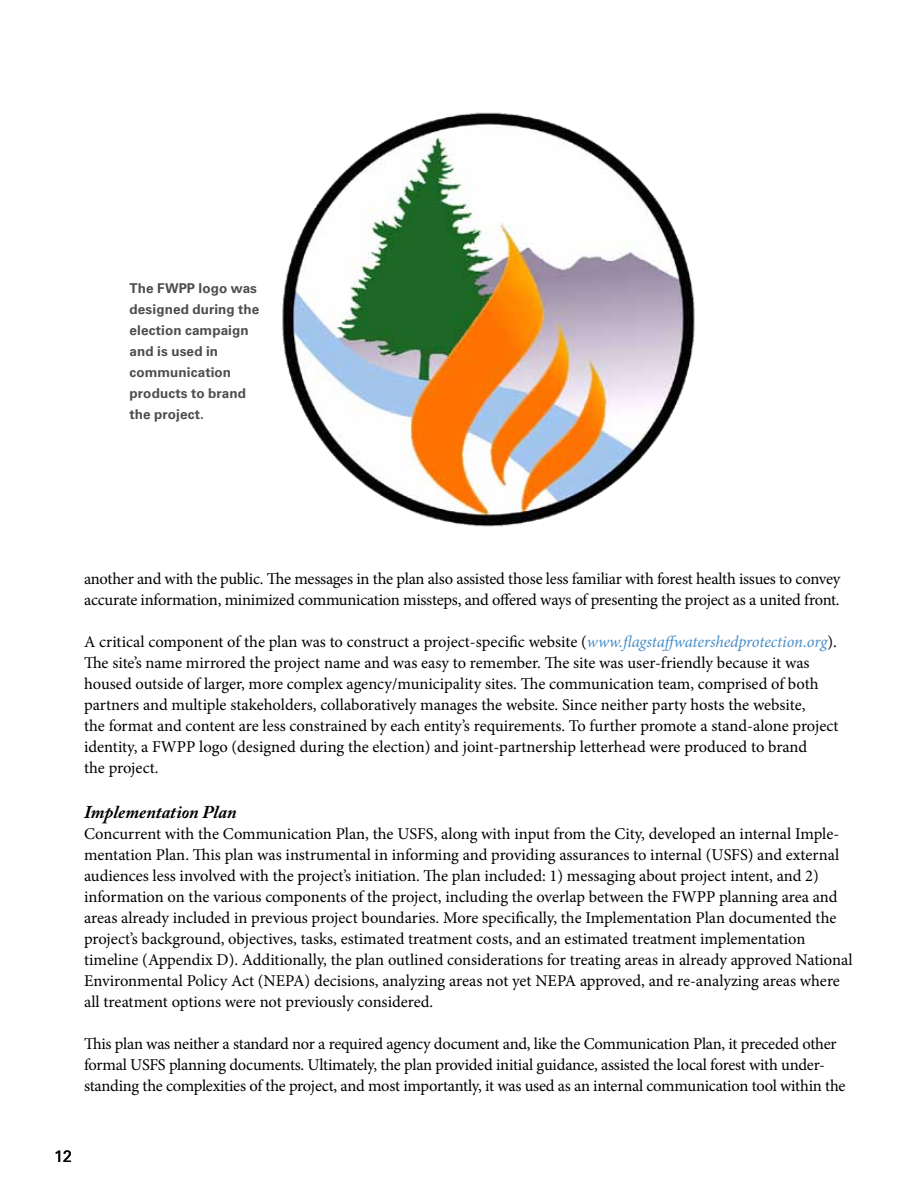
<style>
.page{position:relative;width:918px;height:1188px;background:#fff}
.page>*{position:absolute;margin:0;border:0;box-sizing:border-box;transform-origin:0 0}
.Body{font:italic 700 18px "Adobe Caslon Pro";color:#000}
.t1{font:16.5px/21px "Minion Pro";letter-spacing:-.005em;color:#000}
.t2{font:16.5px "Univers";color:#000}
.t3{font:700 13.5px/21px "Univers";letter-spacing:.005em;color:#4d4d4f}
.s1{font-style:italic;color:#498dc7}
</style>
<div class="page">
<img style="left:282px;top:112px;width:413px;height:415px">
<p class="t3" style="left:130px;top:277px;width:131px">The FWPP logo was designed during the election campaign and is used in communication products to brand the project.</p>
<p class="t1" style="left:84px;top:568px;width:758px">another and with the public. The messages in the plan also assisted those less familiar with forest health issues to convey accurate information, minimized communication missteps, and offered ways of presenting the project as a united front.</p>
<p class="t1" style="left:84px;top:631px;width:756px">A critical component of the plan was to construct a project-specific website (<span class="s1">www.flagstaffwatershedprotection.org</span>).<br>The site’s name mirrored the project name and was easy to remember. The site was user-friendly because it was housed outside of larger, more complex agency/municipality sites. The communication team, comprised of both partners and multiple stakeholders, collaboratively manages the website. Since neither party hosts the website,<br>the format and content are less constrained by each entity’s requirements. To further promote a stand-alone project identity, a FWPP logo (designed during the election) and joint-partnership letterhead were produced to brand<br>the project.</p>
<p class="Body" style="left:84px;top:801px;width:154px">Implementation Plan</p>
<p class="t1" style="left:84px;top:823px;width:770px">Concurrent with the Communication Plan, the USFS, along with input from the City, developed an internal Imple&shy;mentation Plan. This plan was instrumental in informing and providing assurances to internal (USFS) and external audiences less involved with the project’s initiation. The plan included: 1) messaging about project intent, and 2) information on the various components of the project, including the overlap between the FWPP planning area and areas already included in previous project boundaries. More specifically, the Implementation Plan documented the project’s background, objectives, tasks, estimated treatment costs, and an estimated treatment implementation timeline (Appendix D). Additionally, the plan outlined considerations for treating areas in already approved National Environmental Policy Act (NEPA) decisions, analyzing areas not yet NEPA approved, and re-analyzing areas where all treatment options were not previously considered.</p>
<p class="t1" style="left:84px;top:1033px;width:763px">This plan was neither a standard nor a required agency document and, like the Communication Plan, it preceded other formal USFS planning documents. Ultimately, the plan provided initial guidance, assisted the local forest with under&shy;standing the complexities of the project, and most importantly, it was used as an internal communication tool within the</p>
<p class="t2" style="left:54px;top:1146px;width:20px">12</p>
</div>
